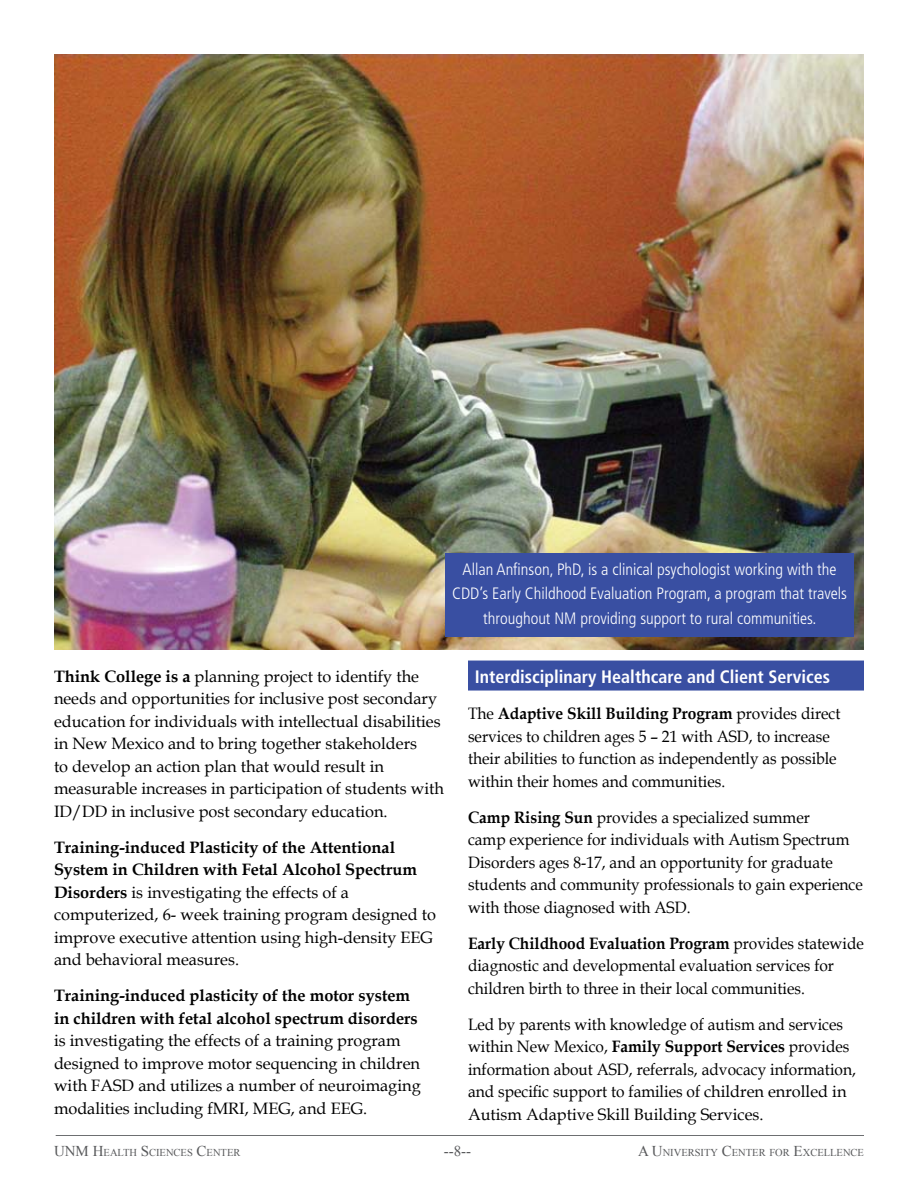
<style>
.page{position:relative;width:918px;height:1188px;background:#fff}
.page>*{position:absolute;margin:0;border:0;box-sizing:border-box;transform-origin:0 0}
.t1{font:700 condensed 18px "Frutiger";color:#fff}
.t2{font:16.5px/22.5px "Book Antiqua";color:#000;scale:.94 1}
.t3{font:16.5px/22.5px "Book Antiqua";color:#000}
.t4{font:300 condensed 16.5px/24.8px "Frutiger";color:#fff;text-align:center}
.t5{font:700 16.5px/22.5px "Book Antiqua";color:#000}
.t6{font:15px "Times New Roman";color:#58595b}
.t7{font:10.5px "Times New Roman";color:#58595b}
.s1{font-weight:700}
.s2{font-size:15px}
</style>
<div class="page">
<div style="left:468px;top:661px;width:396px;height:30px;background:#394fa2"></div>
<hr style="left:56px;top:1135px;width:808px;height:1px;background:#6d6f71">
<img style="left:54px;top:54px;width:810px;height:596px">
<div style="left:446px;top:554px;width:408px;height:83px;background:#394fa2"></div>
<p class="t4" style="left:452px;top:557px;width:396px">Allan Anfinson, PhD, is a clinical psychologist working with the<br>CDD’s Early Childhood Evaluation Program, a program that travels throughout NM providing support to rural communities.</p>
<p class="t3" style="left:54px;top:665px;width:392px"><span class="s1">Think College is a</span> planning project to identify the needs and opportunities for inclusive post secondary education for individuals with intellectual disabilities in New Mexico and to bring together stakeholders<br>to develop an action plan that would result in measurable increases in participation of students with ID/DD in inclusive post secondary education.</p>
<p class="t3" style="left:54px;top:836px;width:384px"><span class="s1">Training-induced Plasticity of the Attentional System in Children with Fetal Alcohol Spectrum Disorders</span> is investigating the effects of a computerized, 6- week training program designed to improve executive attention using high-density EEG and behavioral measures.</p>
<p class="t5" style="left:54px;top:984px;width:365px">Training-induced plasticity of the motor system in children with fetal alcohol spectrum disorders</p>
<p class="t3" style="left:54px;top:1029px;width:368px">is investigating the effects of a training program designed to improve motor sequencing in children with FASD and utilizes a number of neuroimaging modalities including fMRI, MEG, and EEG.</p>
<p class="t1" style="left:475px;top:666px;width:357px">Interdisciplinary Healthcare and Client Services</p>
<p class="t2" style="left:468px;top:702px;width:398px">The <span class="s1">Adaptive Skill Building Program</span> provides direct services to children ages 5 – 21 with ASD, to increase their abilities to function as independently as possible within their homes and communities.</p>
<p class="t2" style="left:468px;top:806px;width:422px"><span class="s1">Camp Rising Sun</span> provides a specialized summer<br>camp experience for individuals with Autism Spectrum Disorders ages 8-17, and an opportunity for graduate students and community professionals to gain experience with those diagnosed with ASD.</p>
<p class="t2" style="left:468px;top:932px;width:423px"><span class="s1">Early Childhood Evaluation Program</span> provides statewide diagnostic and developmental evaluation services for children birth to three in their local communities.</p>
<p class="t2" style="left:468px;top:1013px;width:414px">Led by parents with knowledge of autism and services within New Mexico, <span class="s1">Family Support Services</span> provides information about ASD, referrals, advocacy information, and specific support to families of children enrolled in Autism Adaptive Skill Building Services.</p>
<p class="t6" style="left:54px;top:1141px;width:13px">UNM</p>
<p class="t7" style="left:93px;top:1146px;width:149px"><span class="s2">H</span>EALTH <span class="s2">S</span> CIENCES <span class="s2">C</span>ENTER</p>
<p class="t6" style="left:444px;top:1141px;width:29px">--8--</p>
<p class="t7" style="left:638px;top:1146px;width:227px"><span class="s2">A U</span>NIVERSITY <span class="s2">C</span>ENTER FOR <span class="s2">E</span>XCELLENCE</p>
</div>
